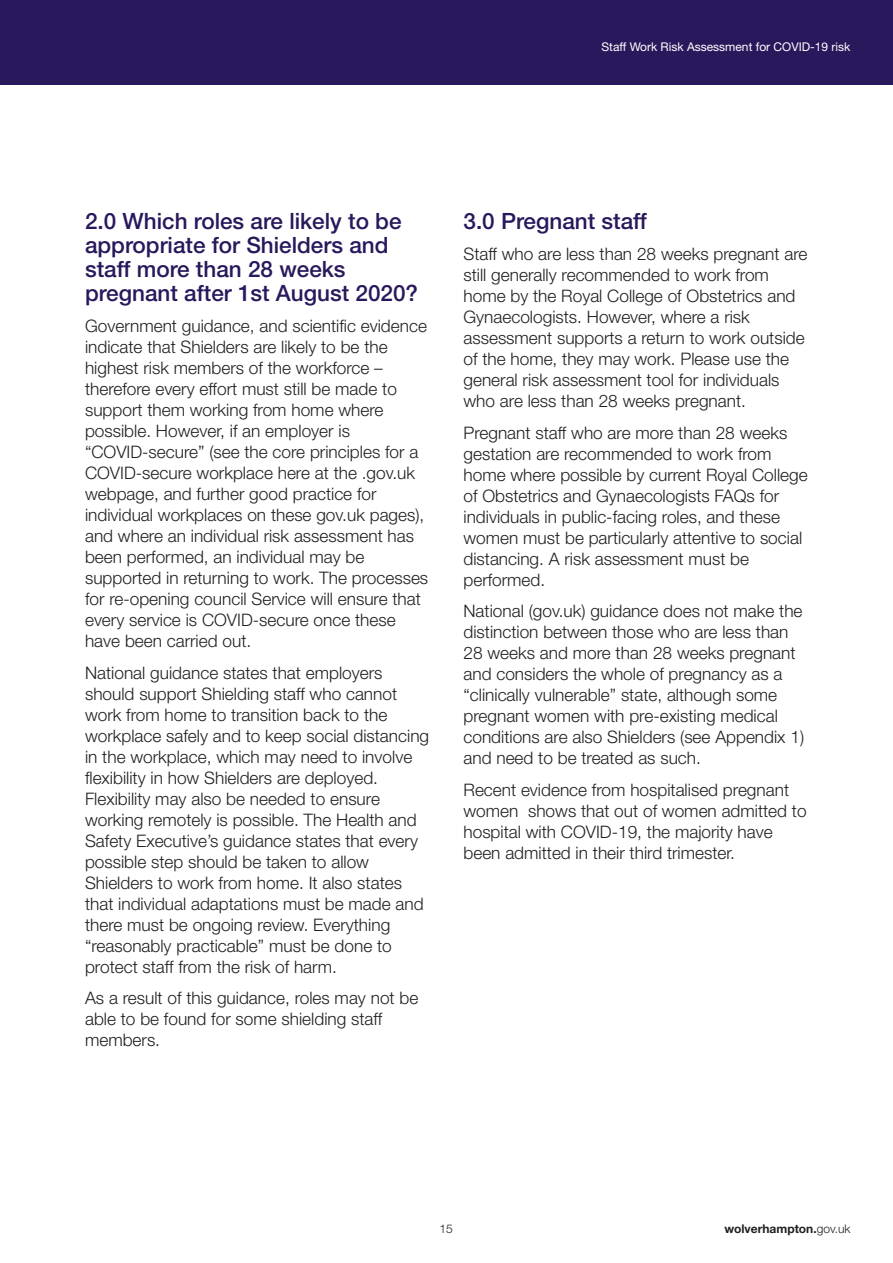
<style>
.page{position:relative;width:893px;height:1263px;background:#fff}
.page>*{position:absolute;margin:0;border:0;box-sizing:border-box;transform-origin:0 0}
.t1{font:500 22.5px/24px "Helvetica Neue";color:#2a185c}
.t2{font:300 17.25px/21px "Helvetica Neue";color:#231f20}
.t3{font:12px "Helvetica Neue LT Std";color:#fff}
.t4{font:700 12px "Helvetica Neue LT Std";color:#231f20}
.t5{font:300 12px "Helvetica Neue LT Std";color:#231f20}
.s1{font-weight:300}
</style>
<div class="page">
<div style="left:0;top:0;width:893px;height:85px;background:#2a185c"></div>
<p class="t3" style="left:601px;top:43px;width:250px">Staff Work Risk Assessment for COVID-19 risk</p>
<p class="t1" style="left:85px;top:211px;width:335px">2.0 Which roles are likely to be appropriate for Shielders and staff more than 28 weeks pregnant after 1st August 2020?</p>
<p class="t2" style="left:85px;top:317px;width:345px">Government guidance, and scientific evidence indicate that Shielders are likely to be the highest risk members of the workforce – therefore every effort must still be made to support them working from home where possible. However, if an employer is “COVID-secure” (see the core principles for a COVID-secure workplace here at the .gov.uk webpage, and further good practice for individual workplaces on these gov.uk pages), and where an individual risk assessment has been performed, an individual may be supported in returning to work. The processes for re-opening council Service will ensure that every service is COVID-secure once these have been carried out.</p>
<p class="t2" style="left:85px;top:664px;width:346px">National guidance states that employers should support Shielding staff who cannot work from home to transition back to the workplace safely and to keep social distancing in the workplace, which may need to involve flexibility in how Shielders are deployed.<br>Flexibility may also be needed to ensure working remotely is possible. The Health and Safety Executive’s guidance states that every possible step should be taken to allow Shielders to work from home. It also states that individual adaptations must be made and there must be ongoing review. Everything “reasonably practicable” must be done to protect staff from the risk of harm.</p>
<p class="t2" style="left:85px;top:989px;width:335px">As a result of this guidance, roles may not be able to be found for some shielding staff members.</p>
<p class="t1" style="left:463px;top:211px;width:185px">3.0 Pregnant staff</p>
<p class="t2" style="left:463px;top:245px;width:345px">Staff who are less than 28 weeks pregnant are still generally recommended to work from home by the Royal College of Obstetrics and Gynaecologists. However, where a risk assessment supports a return to work outside of the home, they may work. Please use the general risk assessment tool for individuals who are less than 28 weeks pregnant.</p>
<p class="t2" style="left:463px;top:424px;width:346px">Pregnant staff who are more than 28 weeks gestation are recommended to work from home where possible by current Royal College of Obstetrics and Gynaecologists FAQs for individuals in public-facing roles, and these women must be particularly attentive to social distancing. A risk assessment must be performed.</p>
<p class="t2" style="left:463px;top:602px;width:342px">National (gov.uk) guidance does not make the distinction between those who are less than 28 weeks and more than 28 weeks pregnant and considers the whole of pregnancy as a “clinically vulnerable” state, although some pregnant women with pre-existing medical conditions are also Shielders (see Appendix 1) and need to be treated as such.</p>
<p class="t2" style="left:463px;top:781px;width:345px">Recent evidence from hospitalised pregnant women shows that out of women admitted to hospital with COVID-19, the majority have been admitted in their third trimester.</p>
<p class="t5" style="left:440px;top:1224px;width:15px">15</p>
<p class="t4" style="left:724px;top:1222px;width:128px">wolverhampton.<span class="s1">gov.uk</span></p>
</div>
